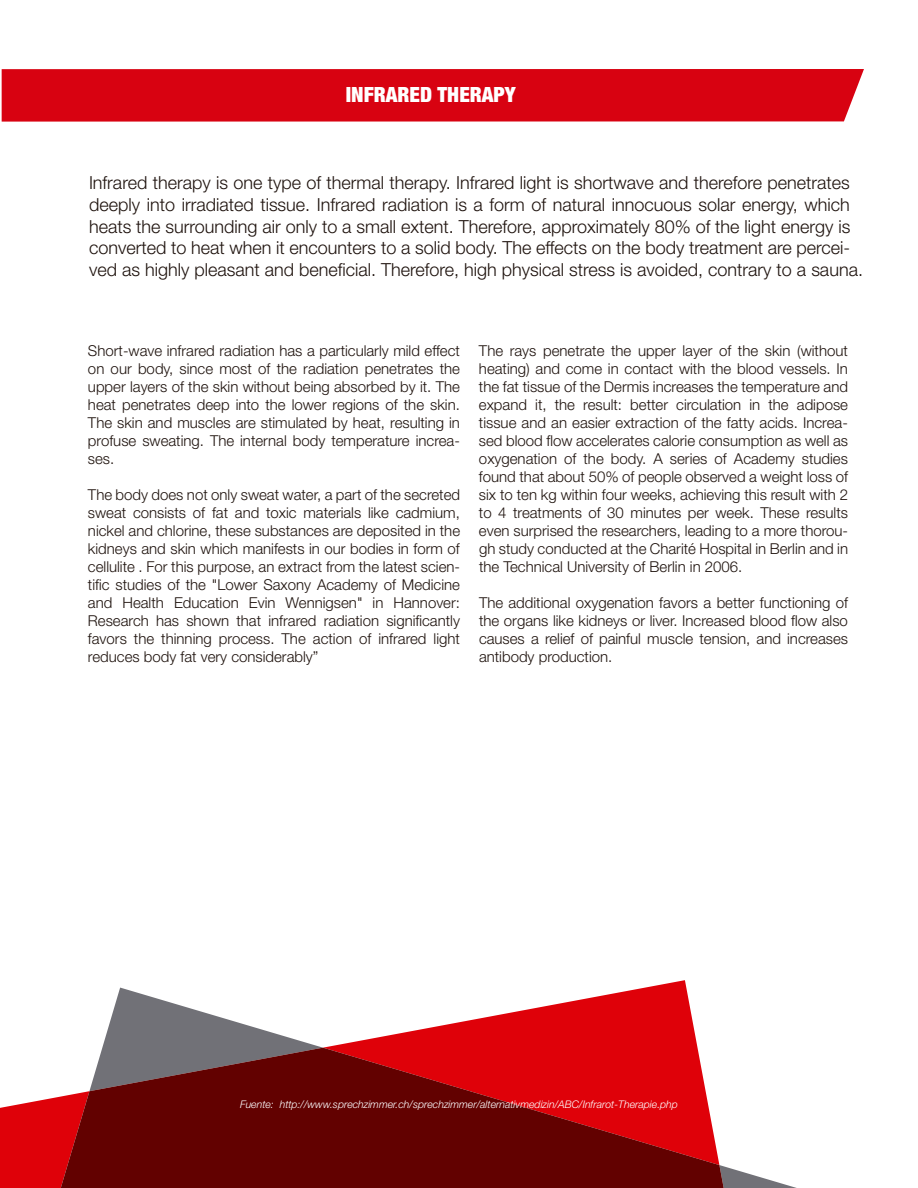
<style>
.page{position:relative;width:918px;height:1188px;background:#fff}
.page>*{position:absolute;margin:0;border:0;box-sizing:border-box;transform-origin:0 0}
.t1{font:900 condensed 21px "Helvetica Neue LT Std";color:#fff}
.t2{font:300 18px/21.6px "Helvetica Neue LT Std";color:#1e120d}
.t3{font:300 15px/18px "Helvetica Neue LT Std";color:#1e120d;text-align:justify}
.t4{font:italic 300 10.5px "Helvetica Neue LT Std";color:#fff}
</style>
<div class="page">
<svg style="left:724px;top:1166px;width:73px;height:22px"></svg>
<svg style="left:0;top:980px;width:698px;height:208px"></svg>
<svg style="left:61px;top:1048px;width:663px;height:140px;background:#871011"></svg>
<div style="left:2px;top:69px;width:862px;height:53px;background:#d80211"></div>
<h1 class="t1" style="left:346px;top:81px;width:171px">INFRARED THERAPY</h1>
<p class="t2" style="left:89px;top:172px;width:776px">Infrared therapy is one type of thermal therapy. Infrared light is shortwave and therefore penetrates deeply into irradiated tissue. Infrared radiation is a form of natural innocuous solar energy, which heats the surrounding air only to a small extent. Therefore, approximately 80% of the light energy is converted to heat when it encounters to a solid body. The effects on the body treatment are percei&shy;ved as highly pleasant and beneficial. Therefore, high physical stress is avoided, contrary to a sauna.</p>
<p class="t3" style="left:88px;top:341px;width:374px">Short-wave infrared radiation has a particularly mild effect on our body, since most of the radiation penetrates the upper layers of the skin without being absorbed by it. The heat penetrates deep into the lower regions of the skin.<br>The skin and muscles are stimulated by heat, resulting in profuse sweating. The internal body temperature increa&shy;ses.</p>
<p class="t3" style="left:88px;top:485px;width:374px">The body does not only sweat water, a part of the secreted sweat consists of fat and toxic materials like cadmium, nickel and chlorine, these substances are deposited in the kidneys and skin which manifests in our bodies in form of cellulite . For this purpose, an extract from the latest scien&shy;tific studies of the "Lower Saxony Academy of Medicine and Health Education Evin Wennigsen" in Hannover:<br>Research has shown that infrared radiation significantly favors the thinning process. The action of infrared light reduces body fat very considerably”</p>
<p class="t3" style="left:479px;top:341px;width:371px">The rays penetrate the upper layer of the skin (without heating) and come in contact with the blood vessels. In the fat tissue of the Dermis increases the temperature and expand it, the result: better circulation in the adipose tissue and an easier extraction of the fatty acids. Increa&shy;sed blood flow accelerates calorie consumption as well as oxygenation of the body. A series of Academy studies found that about 50% of people observed a weight loss of six to ten kg within four weeks, achieving this result with 2 to 4 treatments of 30 minutes per week. These results even surprised the researchers, leading to a more thorou&shy;gh study conducted at the Charité Hospital in Berlin and in the Technical University of Berlin in 2006.</p>
<p class="t3" style="left:479px;top:593px;width:371px">The additional oxygenation favors a better functioning of the organs like kidneys or liver. Increased blood flow also causes a relief of painful muscle tension, and increases antibody production.</p>
<p class="t4" style="left:240px;top:1099px;width:439px">Fuente: http://www.sprechzimmer.ch/sprechzimmer/alternativmedizin/ABC/Infrarot-Therapie.php</p>
</div>
